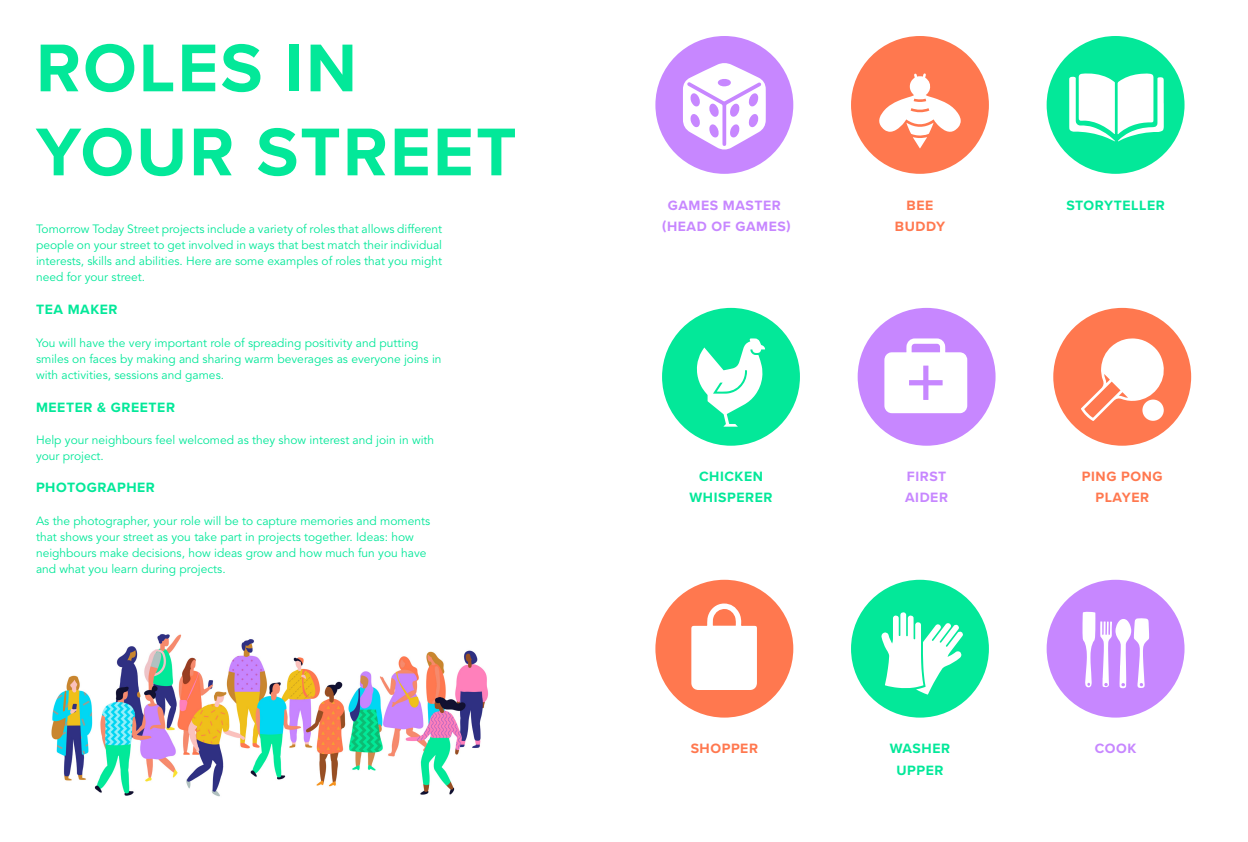
<style>
.page{position:relative;width:1248px;height:842px;background:#fff}
.page>*{position:absolute;margin:0;border:0;box-sizing:border-box;transform-origin:0 0}
.Page_Heading{font:700 70px "Proxima Nova";letter-spacing:.03em;color:#03e899}
.t1{font:700 14px "Proxima Nova";letter-spacing:.04em;color:#03e899}
.t2{font:700 14px "Proxima Nova";letter-spacing:.04em;color:#c787ff}
.t3{font:700 14px "Proxima Nova";letter-spacing:.04em;color:#ff784f}
.Page_Body_Text_Green{font:12px/16px "Avenir";color:#03e899}
</style>
<div class="page">
<div style="left:655px;top:36px;width:138px;height:138px;background:#c787ff;border-radius:50%"></div>
<div style="left:851px;top:36px;width:137px;height:138px;background:#ff784f;border-radius:50%"></div>
<div style="left:1046px;top:36px;width:138px;height:138px;background:#03e899;border-radius:50%"></div>
<div style="left:662px;top:308px;width:137px;height:138px;background:#03e899;border-radius:50%"></div>
<div style="left:857px;top:308px;width:138px;height:138px;background:#c787ff;border-radius:50%"></div>
<div style="left:1053px;top:308px;width:137px;height:138px;background:#ff784f;border-radius:50%"></div>
<div style="left:655px;top:580px;width:138px;height:138px;background:#ff784f;border-radius:50%"></div>
<div style="left:851px;top:580px;width:137px;height:138px;background:#03e899;border-radius:50%"></div>
<div style="left:1046px;top:580px;width:138px;height:138px;background:#c787ff;border-radius:50%"></div>
<svg style="left:683px;top:63px;width:82px;height:87px"></svg>
<svg style="left:884px;top:338px;width:83px;height:75px"></svg>
<svg style="left:879px;top:73px;width:81px;height:75px"></svg>
<svg style="left:696px;top:338px;width:69px;height:89px"></svg>
<svg style="left:1081px;top:338px;width:83px;height:83px"></svg>
<svg style="left:691px;top:603px;width:65px;height:87px"></svg>
<svg style="left:1082px;top:612px;width:66px;height:76px"></svg>
<svg style="left:881px;top:612px;width:82px;height:83px"></svg>
<svg style="left:1069px;top:73px;width:94px;height:69px"></svg>
<img style="left:51px;top:634px;width:437px;height:163px">
<p class="Page_Heading" style="left:36px;top:16px;width:322px">ROLES IN</p>
<p class="Page_Heading" style="left:36px;top:100px;width:482px">YOUR STREET</p>
<p class="Page_Body_Text_Green" style="left:36px;top:221px;width:407px;text-align:justify">Tomorrow Today Street projects include a variety of roles that allows different people on your street to get involved in ways that best match their individual interests, skills and abilities. Here are some examples of roles that you might need for your street.</p>
<p class="t1" style="left:36px;top:299px;width:83px">TEA MAKER</p>
<p class="Page_Body_Text_Green" style="left:36px;top:335px;width:407px">You will have the very important role of spreading positivity and putting smiles on faces by making and sharing warm beverages as everyone joins in with activities, sessions and games.</p>
<p class="t1" style="left:36px;top:396px;width:140px">MEETER &amp; GREETER</p>
<p class="Page_Body_Text_Green" style="left:36px;top:432px;width:399px">Help your neighbours feel welcomed as they show interest and join in with your project.</p>
<p class="t1" style="left:36px;top:477px;width:120px">PHOTOGRAPHER</p>
<p class="Page_Body_Text_Green" style="left:36px;top:513px;width:395px">As the photographer, your role will be to capture memories and moments that shows your street as you take part in projects together. Ideas: how neighbours make decisions, how ideas grow and how much fun you have and what you learn during projects.</p>
<p class="t2" style="left:667px;top:194px;width:114px">GAMES MASTER</p>
<p class="t2" style="left:662px;top:216px;width:130px">(HEAD OF GAMES)</p>
<p class="t3" style="left:906px;top:194px;width:28px">BEE</p>
<p class="t3" style="left:894px;top:216px;width:52px">BUDDY</p>
<p class="t1" style="left:1066px;top:194px;width:100px">STORYTELLER</p>
<p class="t1" style="left:699px;top:466px;width:65px">CHICKEN</p>
<p class="t1" style="left:689px;top:487px;width:84px">WHISPERER</p>
<p class="t2" style="left:906px;top:466px;width:41px">FIRST</p>
<p class="t2" style="left:905px;top:487px;width:44px">AIDER</p>
<p class="t3" style="left:1081px;top:466px;width:82px">PING PONG</p>
<p class="t3" style="left:1095px;top:487px;width:55px">PLAYER</p>
<p class="t3" style="left:690px;top:738px;width:69px">SHOPPER</p>
<p class="t1" style="left:889px;top:738px;width:62px">WASHER</p>
<p class="t1" style="left:896px;top:759px;width:49px">UPPER</p>
<p class="t2" style="left:1094px;top:738px;width:43px">COOK</p>
</div>
